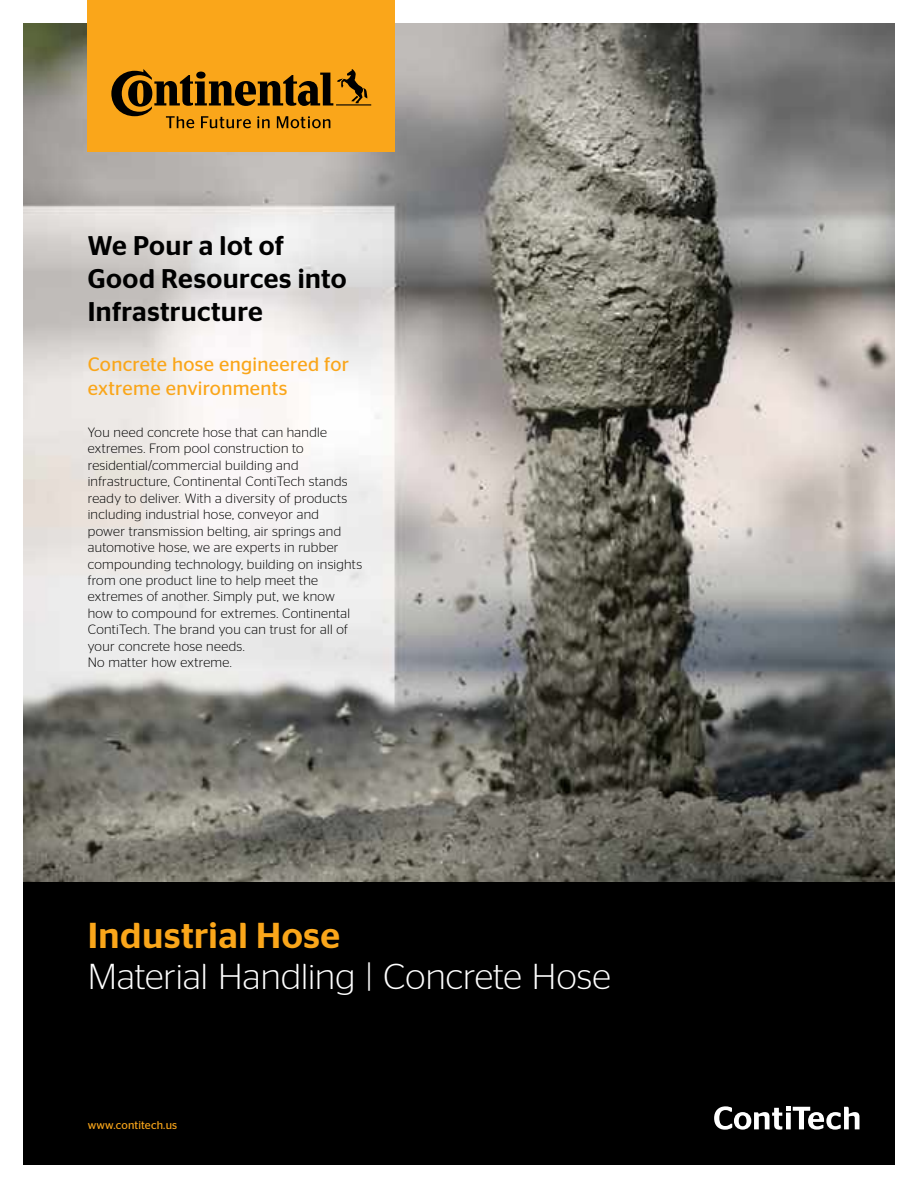
<style>
.page{position:relative;width:918px;height:1188px;background:#fff}
.page>*{position:absolute;margin:0;border:0;box-sizing:border-box;transform-origin:0 0}
.t1{font:300 36px "Continental Stag Sans";letter-spacing:.005em;color:#fff}
.t2{font:500 36px "Continental Stag Sans";letter-spacing:.015em;color:#faa61a}
.t3{font:500 27px/33px "Continental Stag Sans";letter-spacing:.015em;color:#000}
.t4{font:19.5px/24.8px "Continental Stag Sans";letter-spacing:.015em;color:#faa61a}
.t5{font:300 13.5px/16.5px "Continental Stag Sans";letter-spacing:.02em;color:#000}
.t6{font:11.25px "Continental Stag Sans";letter-spacing:.01em;color:#faa61a}
</style>
<div class="page">
<img style="left:23px;top:23px;width:872px;height:859px">
<div style="left:23px;top:882px;width:872px;height:282px;background:#000"></div>
<div style="left:88px;top:0;width:307px;height:152px;background:#faa61a"></div>
<svg style="left:111px;top:69px;width:260px;height:59px"></svg>
<svg style="left:714px;top:1106px;width:146px;height:24px"></svg>
<h2 class="t3" style="left:88px;top:229px;width:260px">We Pour a lot of<br>Good Resources into<br>Infrastructure</h2>
<h3 class="t4" style="left:88px;top:351px;width:263px">Concrete hose engineered for extreme environments</h3>
<p class="t5" style="left:88px;top:423px;width:276px">You need concrete hose that can handle extremes. From pool construction to residential/commercial building and infrastructure, Continental ContiTech stands ready to deliver. With a diversity of products including industrial hose, conveyor and<br>power transmission belting, air springs and automotive hose, we are experts in rubber compounding technology, building on insights from one product line to help meet the extremes of another. Simply put, we know how to compound for extremes. Continental ContiTech. The brand you can trust for all of your concrete hose needs.<br>No matter how extreme.</p>
<h1 class="t2" style="left:88px;top:915px;width:254px">Industrial Hose</h1>
<h1 class="t1" style="left:88px;top:957px;width:525px">Material Handling | Concrete Hose</h1>
<p class="t6" style="left:88px;top:1119px;width:91px">www.contitech.us</p>
</div>
